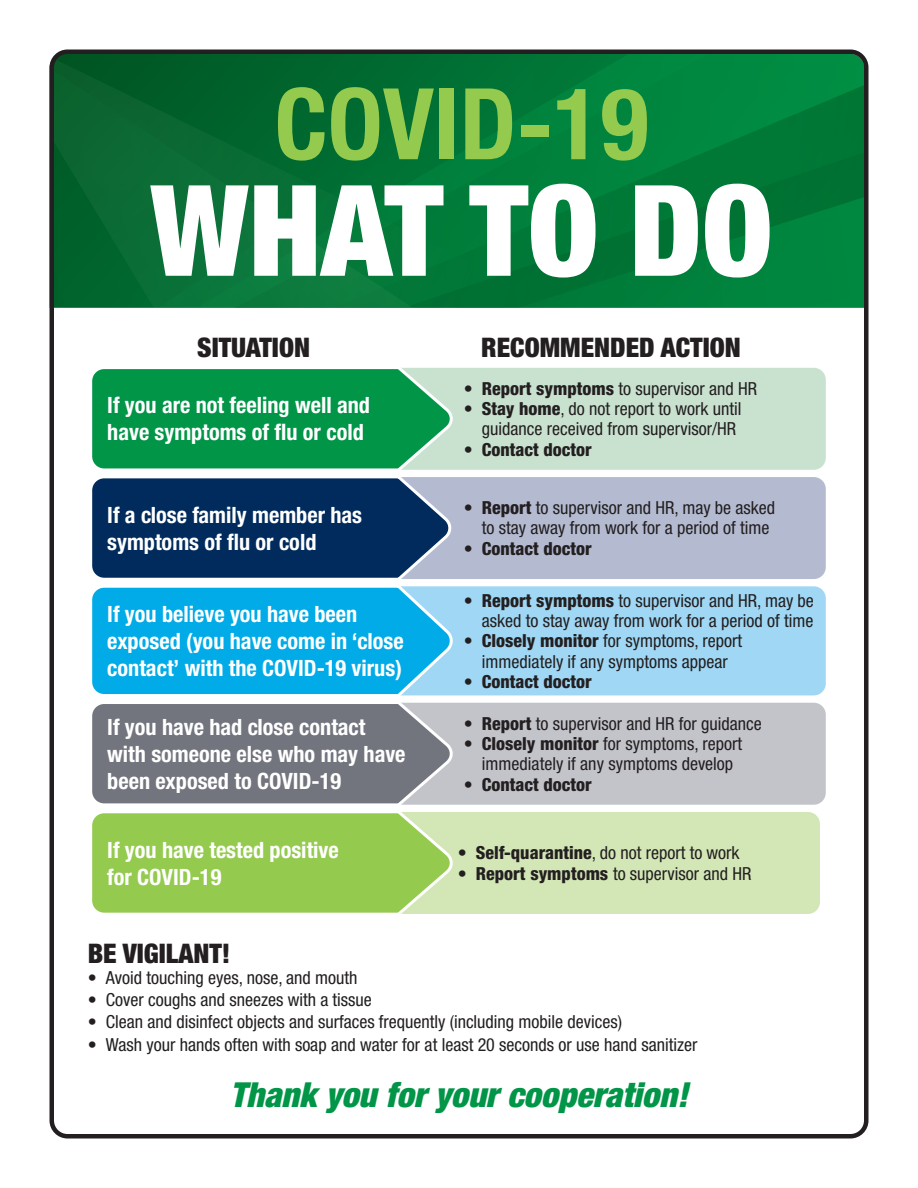
<style>
.page{position:relative;width:918px;height:1188px;background:#fff}
.page>*{position:absolute;margin:0;border:0;box-sizing:border-box;transform-origin:0 0}
.t1{font:900 condensed 126.6px "Helvetica Neue LT Std";color:#fff}
.t2{font:700 condensed 99px "Helvetica Neue LT Std";color:#94ca4e}
.t3{font:italic 900 condensed 34.5px "Helvetica Neue LT Std";color:#009547}
.t4{font:900 condensed 27px "Helvetica Neue LT Std";color:#231f20}
.t5{font:700 condensed 22.5px/27px "Helvetica Neue LT Std";color:#fff}
.t6{font:condensed 18px/20.2px "Helvetica Neue LT Std";color:#231f20;text-align:right}
.t7{font:800 condensed 18px "Helvetica Neue LT Std";color:#231f20}
.s1{font-weight:800}
</style>
<div class="page">
<svg style="left:818px;top:71px;width:45px;height:237px;background:#007f3a"></svg>
<svg style="left:50px;top:54px;width:768px;height:254px;background:#037536"></svg>
<div style="left:254px;top:366px;width:573px;height:105px;background:#c9e2cf;border-radius:14px"></div>
<div style="left:252px;top:365px;width:577px;height:108px;border:3px solid #fff;border-radius:14px"></div>
<div style="left:254px;top:476px;width:573px;height:105px;background:#b4bbd1;border-radius:14px"></div>
<div style="left:252px;top:474px;width:577px;height:108px;border:3px solid #fff;border-radius:14px"></div>
<div style="left:254px;top:585px;width:573px;height:112px;background:#9fd7f4;border-radius:14px"></div>
<div style="left:252px;top:583px;width:577px;height:115px;border:3px solid #fff;border-radius:14px"></div>
<div style="left:254px;top:701px;width:573px;height:105px;background:#c3c4ca;border-radius:14px"></div>
<div style="left:252px;top:700px;width:577px;height:108px;border:3px solid #fff;border-radius:14px"></div>
<div style="left:248px;top:810px;width:573px;height:105px;background:#d2e6b6;border-radius:14px"></div>
<div style="left:247px;top:809px;width:576px;height:108px;border:3px solid #fff;border-radius:14px"></div>
<svg style="left:92px;top:365px;width:361px;height:552px;background:#4f988b"></svg>
<div style="left:50px;top:50px;width:818px;height:1088px;border:4px solid #231f20;border-radius:16px"></div>
<p class="t2" style="left:275px;top:64px;width:375px">COVID-19</p>
<p class="t1" style="left:150px;top:153px;width:624px">WHAT TO DO</p>
<p class="t4" style="left:197px;top:331px;width:114px">SITUATION</p>
<p class="t4" style="left:481px;top:331px;width:261px">RECOMMENDED ACTION</p>
<p class="t5" style="left:107px;top:392px;width:264px">If you are not feeling well and have symptoms of flu or cold</p>
<p class="t6" style="left:464px;top:378px;width:295px"><span class="s1">• Report symptoms</span> to supervisor and HR</p>
<p class="t6" style="left:464px;top:398px;width:279px"><span class="s1">• Stay home</span>, do not report to work until guidance received from supervisor/HR</p>
<p class="t7" style="left:464px;top:438px;width:130px">• Contact doctor</p>
<p class="t5" style="left:107px;top:501px;width:256px">If a close family member has symptoms of flu or cold</p>
<p class="t6" style="left:482px;top:498px;width:295px;text-align:left;text-indent:-18px"><span class="s1">• Report</span> to supervisor and HR, may be asked to stay away from work for a period of time</p>
<p class="t7" style="left:464px;top:537px;width:130px">• Contact doctor</p>
<p class="t5" style="left:107px;top:600px;width:298px">If you believe you have been exposed (you have come in ‘close contact’ with the COVID-19 virus)</p>
<p class="t6" style="left:464px;top:590px;width:352px"><span class="s1">• Report symptoms</span> to supervisor and HR, may be asked to stay away from work for a period of time</p>
<p class="t6" style="left:464px;top:631px;width:280px;text-align:center"><span class="s1">• Closely monitor</span> for symptoms, report immediately if any symptoms appear</p>
<p class="t7" style="left:464px;top:670px;width:130px">• Contact doctor</p>
<p class="t5" style="left:107px;top:713px;width:300px">If you have had close contact with someone else who may have been exposed to COVID-19</p>
<p class="t6" style="left:464px;top:713px;width:299px"><span class="s1">• Report</span> to supervisor and HR for guidance</p>
<p class="t6" style="left:464px;top:733px;width:280px;text-align:center"><span class="s1">• Closely monitor</span> for symptoms, report immediately if any symptoms develop</p>
<p class="t7" style="left:464px;top:773px;width:130px">• Contact doctor</p>
<p class="t5" style="left:107px;top:836px;width:233px">If you have tested positive for COVID-19</p>
<p class="t6" style="left:458px;top:843px;width:283px"><span class="s1">• Self-quarantine</span>, do not report to work</p>
<p class="t6" style="left:458px;top:863px;width:295px"><span class="s1">• Report symptoms</span> to supervisor and HR</p>
<p class="t4" style="left:88px;top:937px;width:144px">BE VIGILANT!</p>
<p class="t6" style="left:88px;top:967px;width:271px">• Avoid touching eyes, nose, and mouth</p>
<p class="t6" style="left:88px;top:989px;width:286px">• Cover coughs and sneezes with a tissue</p>
<p class="t6" style="left:88px;top:1012px;width:536px">• Clean and disinfect objects and surfaces frequently (including mobile devices)</p>
<p class="t6" style="left:88px;top:1034px;width:611px">• Wash your hands often with soap and water for at least 20 seconds or use hand sanitizer</p>
<p class="t3" style="left:230px;top:1073px;width:459px">Thank you for your cooperation!</p>
</div>
